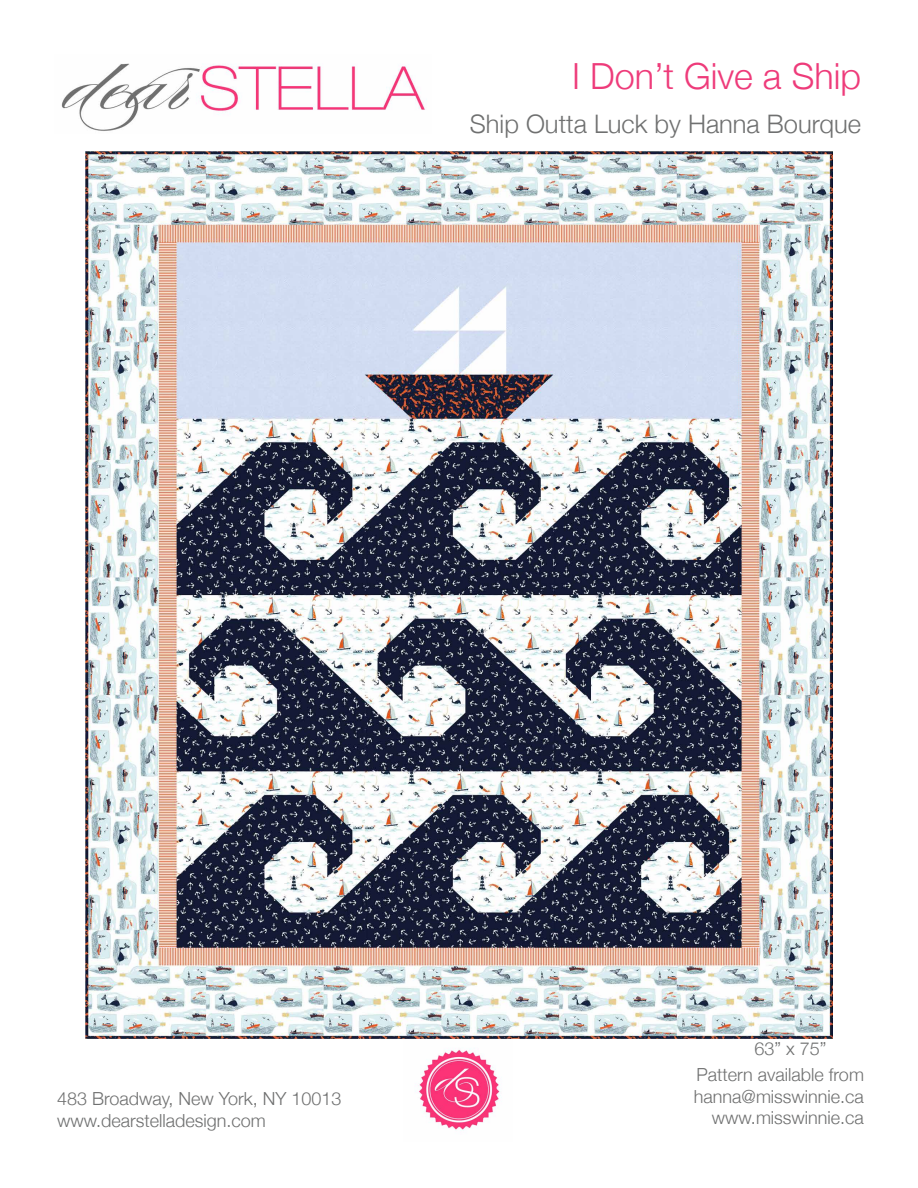
<style>
.page{position:relative;width:918px;height:1188px;background:#fff}
.page>*{position:absolute;margin:0;border:0;box-sizing:border-box;transform-origin:0 0}
.t1{font:300 36px "Helvetica Neue";color:#ee3b7a}
.t2{font:300 25.5px "Helvetica Neue";color:#6f7070}
.t3{font:300 18px/21.6px "Helvetica Neue";color:#6f7070}
</style>
<div class="page">
<img style="left:61px;top:63px;width:365px;height:68px">
<img style="left:415px;top:1048px;width:87px;height:83px">
<img style="left:86px;top:151px;width:746px;height:888px">
<h1 class="t1" style="left:572px;top:47px;width:290px">I Don’t Give a Ship</h1>
<h2 class="t2" style="left:470px;top:103px;width:393px">Ship Outta Luck by Hanna Bourque</h2>
<p class="t3" style="left:57px;top:1087px;width:286px">483 Broadway, New York, NY 10013 www.dearstelladesign.com</p>
<p class="t3" style="left:754px;top:1036px;width:74px">63” x 75”</p>
<p class="t3" style="left:694px;top:1063px;width:172px;text-align:right">Pattern available from hanna@misswinnie.ca www.misswinnie.ca</p>
</div>
